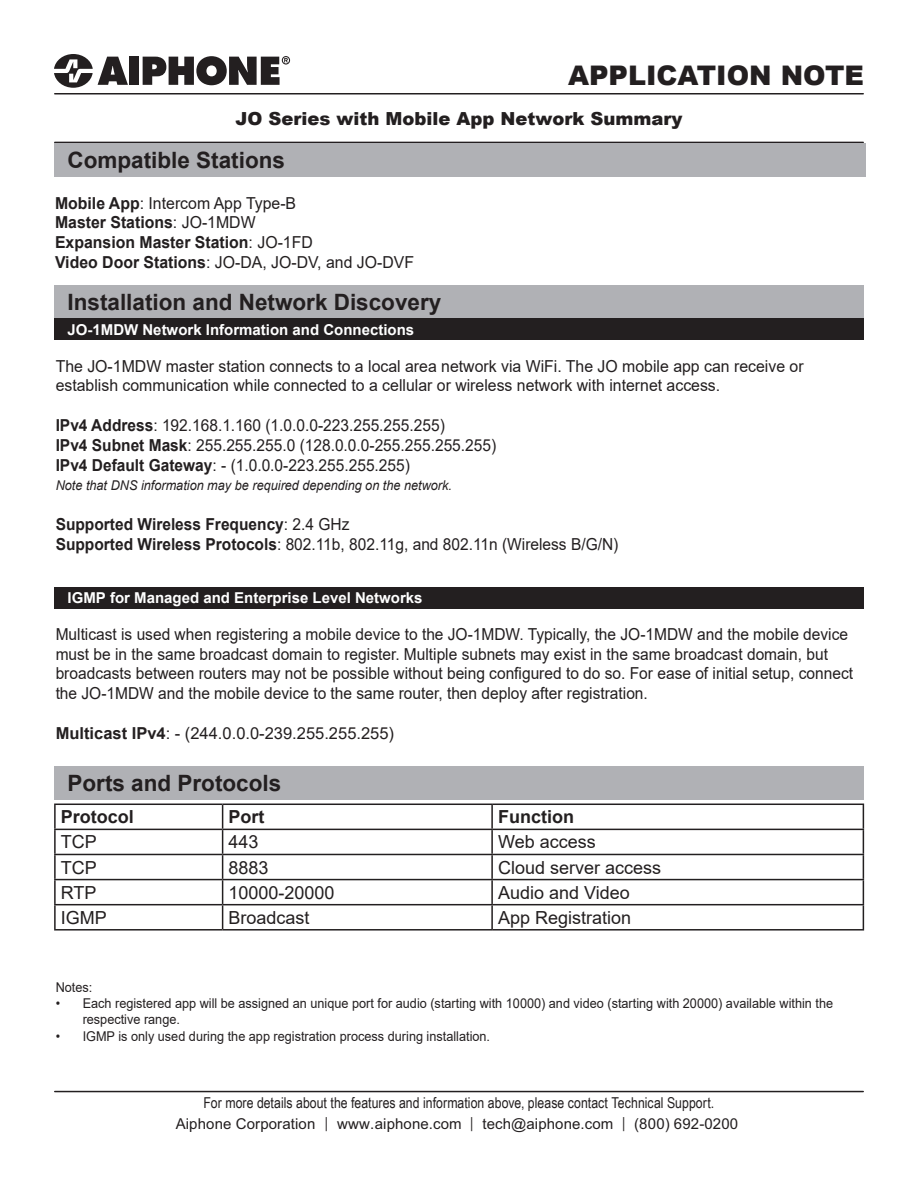
<style>
.page{position:relative;width:918px;height:1188px;background:#fff}
.page>*{position:absolute;margin:0;border:0;box-sizing:border-box;transform-origin:0 0}
.t1{font:900 27px "Arial";color:#231f20}
.t2{font:700 22.5px "Arial";color:#231f20}
.t3{font:18px "Arial";color:#231f20}
.t4{font:900 18px "Arial";color:#231f20}
.t5{font:700 18px "Arial";color:#231f20}
.t6{font:16.5px/19.8px "Arial";color:#231f20;scale:.94 1}
.t7{font:16.5px/19.8px "Arial";color:#231f20;scale:.96 1}
.t8{font:700 16.5px/19.8px "Arial";color:#231f20;scale:.96 1}
.t9{font:700 16.5px/19.8px "Arial";color:#231f20;scale:.94 1}
.t10{font:16.5px "Arial";color:#231f20}
.t11{font:15px "Arial Narrow";letter-spacing:.005em;color:#231f20}
.t12{font:700 15px "Arial";color:#fff}
.t13{font:15px "Arial";letter-spacing:.01em;color:#231f20}
.t14{font:13.5px/16.2px "Arial";color:#231f20;scale:.94 1}
.t15{font:italic 13.5px "Arial";color:#231f20;scale:.94 1}
.s1{font-weight:400}
.s2{font-weight:700}
.s3{font-family:"Arial Narrow"}
</style>
<div class="page">
<svg style="left:54px;top:54px;width:74px;height:34px"></svg>
<div style="left:129px;top:57px;width:10px;height:28px;background:#231f20"></div>
<svg style="left:143px;top:56px;width:147px;height:29px"></svg>
<hr style="left:55px;top:1091px;width:808px;height:1px;background:#231f20">
<hr style="left:55px;top:93px;width:808px;height:1px;background:#231f20">
<div style="left:54px;top:285px;width:810px;height:34px;background:#b0b1b5"></div>
<div style="left:54px;top:319px;width:810px;height:21px;background:#231f20"></div>
<hr style="left:55px;top:142px;width:808px;height:1px;background:#231f20">
<div style="left:54px;top:767px;width:810px;height:33px;background:#b0b1b5"></div>
<div style="left:54px;top:587px;width:810px;height:21px;background:#231f20"></div>
<div style="left:54px;top:143px;width:811px;height:34px;background:#b0b1b5"></div>
<hr style="left:54px;top:804px;width:169px;height:1px;background:#231f20">
<hr style="left:54px;top:805px;width:2px;height:24px;background:#231f20">
<hr style="left:223px;top:804px;width:269px;height:1px;background:#231f20">
<hr style="left:492px;top:804px;width:372px;height:1px;background:#231f20">
<hr style="left:491px;top:805px;width:2px;height:24px;background:#231f20">
<hr style="left:54px;top:829px;width:169px;height:1px;background:#231f20">
<hr style="left:54px;top:830px;width:2px;height:24px;background:#231f20">
<hr style="left:223px;top:829px;width:269px;height:1px;background:#231f20">
<hr style="left:492px;top:829px;width:372px;height:1px;background:#231f20">
<hr style="left:491px;top:830px;width:2px;height:24px;background:#231f20">
<hr style="left:54px;top:854px;width:169px;height:1px;background:#231f20">
<hr style="left:54px;top:855px;width:2px;height:24px;background:#231f20">
<hr style="left:223px;top:854px;width:269px;height:1px;background:#231f20">
<hr style="left:492px;top:854px;width:372px;height:1px;background:#231f20">
<hr style="left:491px;top:855px;width:2px;height:24px;background:#231f20">
<hr style="left:54px;top:879px;width:169px;height:1px;background:#231f20">
<hr style="left:54px;top:880px;width:2px;height:24px;background:#231f20">
<hr style="left:223px;top:879px;width:269px;height:1px;background:#231f20">
<hr style="left:492px;top:879px;width:372px;height:1px;background:#231f20">
<hr style="left:491px;top:880px;width:2px;height:24px;background:#231f20">
<hr style="left:54px;top:904px;width:169px;height:1px;background:#231f20">
<hr style="left:54px;top:905px;width:2px;height:24px;background:#231f20">
<hr style="left:223px;top:904px;width:269px;height:1px;background:#231f20">
<svg style="left:222px;top:805px;width:1px;height:124px"></svg>
<hr style="left:492px;top:904px;width:372px;height:1px;background:#231f20">
<hr style="left:491px;top:905px;width:2px;height:24px;background:#231f20">
<svg style="left:863px;top:805px;width:1px;height:124px"></svg>
<hr style="left:54px;top:929px;width:169px;height:2px;background:#231f20">
<hr style="left:223px;top:929px;width:269px;height:2px;background:#231f20">
<hr style="left:492px;top:929px;width:372px;height:2px;background:#231f20">
<h1 class="t1" style="left:568px;top:56px;width:297px">APPLICATION NOTE</h1>
<p class="t4" style="left:236px;top:105px;width:448px">JO Series with Mobile App Network Summary</p>
<h2 class="t2" style="left:68px;top:144px;width:219px">Compatible Stations</h2>
<p class="t8" style="left:55px;top:193px;width:376px">Mobile App<span class="s1">: Intercom App Type-B<br></span>Master Stations<span class="s1">: JO-1MDW<br></span>Expansion Master Station<span class="s1">: JO-1FD<br></span>Video Door Stations<span class="s1">: JO-DA, JO-DV, and JO-DVF</span></p>
<h2 class="t2" style="left:68px;top:286px;width:375px">Installation and Network Discovery</h2>
<p class="t12" style="left:68px;top:319px;width:348px">JO-1MDW Network Information and Connections</p>
<p class="t7" style="left:56px;top:356px;width:781px">The JO-1MDW master station connects to a local area network via WiFi. The JO mobile app can receive or establish communication while connected to a cellular or wireless network with internet access.</p>
<p class="t6" style="left:56px;top:415px;width:470px"><span class="s2">IPv4 Address</span>: 192.168.1.160 (1.0.0.0-223.255.255.255)<br><span class="s2">IPv4 Subnet Mask</span>: 255.255.255.0 (128.0.0.0-255.255.255.255)<br><span class="s2">IPv4 Default Gateway</span>: - (1.0.0.0-223.255.255.255)</p>
<p class="t15" style="left:56px;top:477px;width:423px">Note that DNS information may be required depending on the network.</p>
<p class="t9" style="left:56px;top:515px;width:600px">Supported Wireless Frequency<span class="s1">: 2.4 GHz<br></span>Supported Wireless Protocols<span class="s1">: 802.11b, 802.11g, and 802.11n (Wireless B/G/N)</span></p>
<p class="t12" style="left:68px;top:587px;width:357px">IGMP for Managed and Enterprise Level Networks</p>
<p class="t6" style="left:56px;top:624px;width:850px">Multicast is used when registering a mobile device to the JO-1MDW. Typically, the JO-1MDW and the mobile device must be in the same broadcast domain to register. Multiple subnets may exist in the same broadcast domain, but broadcasts between routers may not be possible without being configured to do so. For ease of initial setup, connect the JO-1MDW and the mobile device to the same router, then deploy after registration.</p>
<p class="t10" style="left:56px;top:722px;width:340px"><span class="s2">Multicast IPv4</span>: - (244.0.0.0-239.255.255.255)</p>
<h2 class="t2" style="left:68px;top:768px;width:215px">Ports and Protocols</h2>
<p class="t5" style="left:61px;top:804px;width:75px">Protocol</p>
<p class="t5" style="left:229px;top:804px;width:37px">Port</p>
<p class="t5" style="left:498px;top:804px;width:77px">Function</p>
<p class="t3" style="left:61px;top:830px;width:37px">TCP</p>
<p class="t3" style="left:229px;top:830px;width:32px">443</p>
<p class="t3" style="left:498px;top:830px;width:99px">Web access</p>
<p class="t3" style="left:61px;top:855px;width:37px">TCP</p>
<p class="t3" style="left:229px;top:855px;width:42px">8883</p>
<p class="t3" style="left:498px;top:855px;width:165px">Cloud server access</p>
<p class="t3" style="left:61px;top:880px;width:37px">RTP</p>
<p class="t3" style="left:229px;top:880px;width:108px">10000-20000</p>
<p class="t3" style="left:498px;top:880px;width:133px">Audio and Video</p>
<p class="t3" style="left:61px;top:905px;width:48px">IGMP</p>
<p class="t3" style="left:229px;top:905px;width:83px">Broadcast</p>
<p class="t3" style="left:498px;top:905px;width:135px">App Registration</p>
<p class="t14" style="left:56px;top:979px;width:41px">Notes:</p>
<p class="t14" style="left:83px;top:995px;width:800px;text-indent:-27px">• Each registered app will be assigned an unique port for audio (starting with 10000) and video (starting with 20000) available within the respective range.</p>
<p class="t14" style="left:56px;top:1028px;width:464px">• IGMP is only used during the app registration process during installation.</p>
<p class="t11" style="left:204px;top:1091px;width:512px">For more details about the features and information above, please contact Technical Support.</p>
<p class="t13" style="left:176px;top:1114px;width:564px">Aiphone Corporation <span class="s3">|</span> www.aiphone.com <span class="s3">|</span> tech@aiphone.com <span class="s3">|</span> (800) 692-0200</p>
</div>
